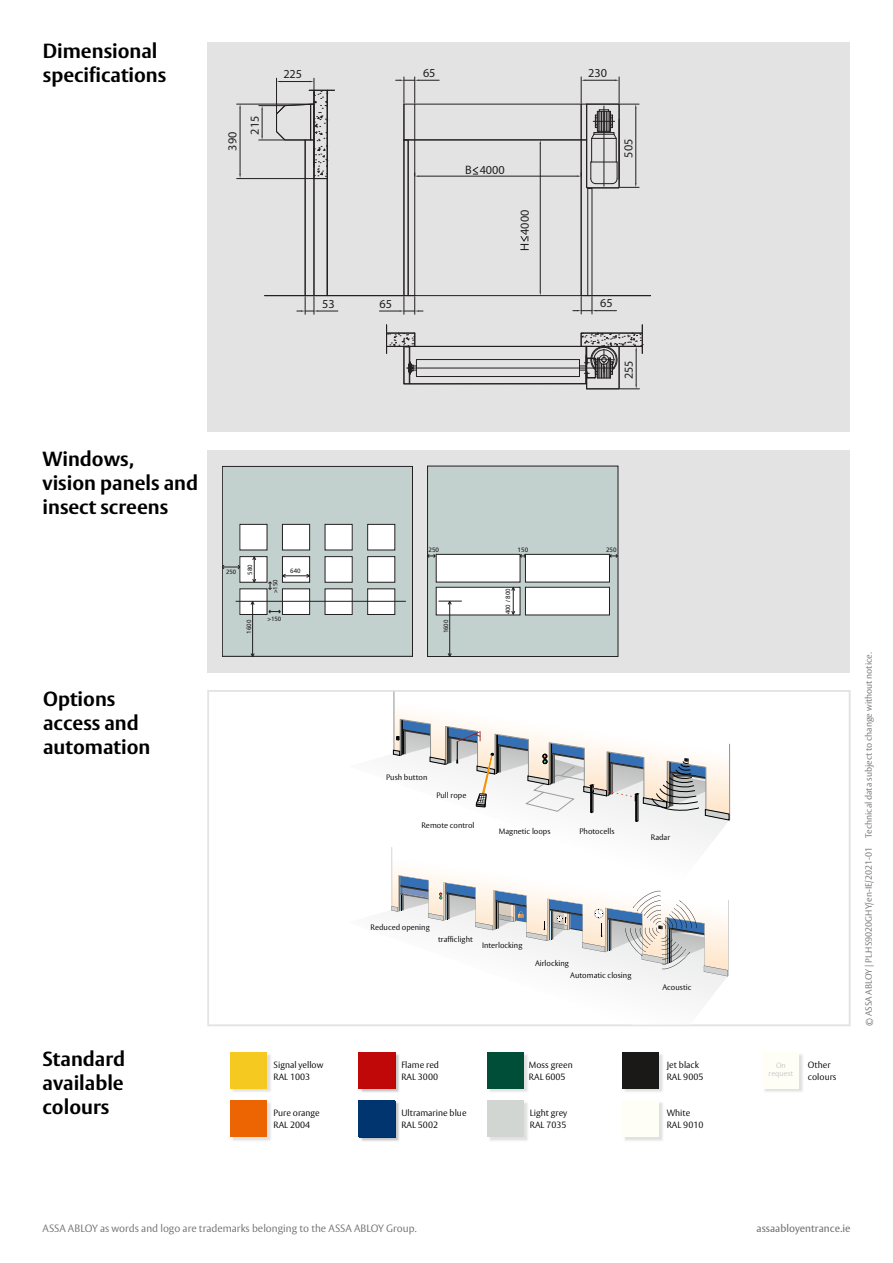
<style>
.page{position:relative;width:893px;height:1263px;background:#fff}
.page>*{position:absolute;margin:0;border:0;box-sizing:border-box;transform-origin:0 0}
.t1{font:700 20.25px/24px "ASSA Vesta";color:#000}
.t2{font:12.3px/22px "Myriad Pro";color:#231f20}
.t3{font:300 10.5px "ASSA Vesta";color:#6f6f6e}
.t4{font:10.5px "ASSA Vesta";color:#6f6f6e}
.t5{font:300 9px/12px "ASSA Vesta";color:#000}
.t6{font:300 9px "ASSA Vesta";color:#6f6f6e}
.t7{font:300 7.95px "ASSA Vesta";color:#000}
.t8{font:300 7.5px/8.9px "ASSA Vesta";color:#c5c6c6;text-align:center}
.t9{font:6.3px "Frutiger";color:#221f1f}
.t10{font:6.15px "Frutiger";color:#221f1f}
</style>
<div class="page">
<div style="left:207px;top:450px;width:643px;height:222px;background:#e3e3e3"></div>
<div style="left:207px;top:43px;width:643px;height:389px;background:#e3e3e3"></div>
<img style="left:232px;top:1102px;width:39px;height:39px">
<div style="left:230px;top:1101px;width:36px;height:36px;background:#ec6502"></div>
<img style="left:623px;top:1053px;width:40px;height:39px">
<div style="left:622px;top:1052px;width:36px;height:36px;background:#1b1917"></div>
<img style="left:624px;top:1102px;width:39px;height:39px">
<div style="left:622px;top:1101px;width:36px;height:36px;background:#fffef6"></div>
<img style="left:488px;top:1054px;width:40px;height:38px">
<div style="left:487px;top:1052px;width:37px;height:36px;background:#004e38"></div>
<img style="left:489px;top:1102px;width:39px;height:39px">
<div style="left:487px;top:1101px;width:37px;height:36px;background:#d1d6d2"></div>
<img style="left:231px;top:1053px;width:40px;height:39px">
<div style="left:230px;top:1052px;width:36px;height:36px;background:#f5c91f"></div>
<img style="left:764px;top:1054px;width:39px;height:38px">
<div style="left:762px;top:1052px;width:36px;height:36px;background:#fffef6"></div>
<svg style="left:207px;top:690px;width:643px;height:336px"></svg>
<hr style="left:581px;top:295px;width:70px;height:1px;background:#231f20">
<hr style="left:265px;top:295px;width:150px;height:1px;background:#231f20">
<hr style="left:237px;top:104px;width:78px;height:1px;background:#231f20">
<hr style="left:237px;top:178px;width:78px;height:1px;background:#231f20">
<svg style="left:297px;top:297px;width:41px;height:17px"></svg>
<hr style="left:240px;top:108px;width:1px;height:66px;background:#231f20">
<svg style="left:259px;top:78px;width:75px;height:101px"></svg>
<svg style="left:379px;top:77px;width:260px;height:237px"></svg>
<hr style="left:581px;top:104px;width:1px;height:192px;background:#231f20">
<hr style="left:619px;top:104px;width:1px;height:83px;background:#231f20">
<hr style="left:586px;top:104px;width:1px;height:83px;background:#231f20">
<hr style="left:305px;top:140px;width:1px;height:156px;background:#231f20">
<hr style="left:314px;top:91px;width:1px;height:205px;background:#231f20">
<hr style="left:327px;top:90px;width:1px;height:206px;background:#231f20">
<hr style="left:310px;top:104px;width:1px;height:36px;background:#231f20">
<svg style="left:386px;top:325px;width:257px;height:65px"></svg>
<svg style="left:222px;top:466px;width:191px;height:190px"></svg>
<div style="left:428px;top:466px;width:190px;height:190px;background:#c2d0ce"></div>
<svg style="left:427px;top:554px;width:191px;height:103px"></svg>
<img style="left:360px;top:1102px;width:39px;height:39px">
<div style="left:359px;top:1101px;width:36px;height:36px;background:#003570"></div>
<img style="left:360px;top:1053px;width:39px;height:39px">
<div style="left:359px;top:1052px;width:36px;height:36px;background:#c00808"></div>
<h1 class="t1" style="left:43px;top:40px;width:125px">Dimensional specifications</h1>
<h1 class="t1" style="left:43px;top:447px;width:157px">Windows,<br>vision panels and insect screens</h1>
<h1 class="t1" style="left:43px;top:687px;width:109px">Options access and automation</h1>
<h1 class="t1" style="left:43px;top:1047px;width:84px;text-align:justify">Standard available colours</h1>
<h2 class="t2" style="left:221px;top:135px;width:20px;text-indent:-16px;rotate:-90deg">390<br>215</h2>
<h2 class="t2" style="left:283px;top:63px;width:20px">225</h2>
<h2 class="t2" style="left:423px;top:62px;width:14px">65</h2>
<h2 class="t2" style="left:588px;top:62px;width:20px">230</h2>
<h2 class="t2" style="left:465px;top:159px;width:41px">B 4000</h2>
<h2 class="t2" style="left:513px;top:251px;width:42px;rotate:-90deg">H 4000</h2>
<h2 class="t2" style="left:617px;top:158px;width:20px;rotate:-90deg">505</h2>
<h2 class="t2" style="left:322px;top:292px;width:14px">53</h2>
<h2 class="t2" style="left:379px;top:292px;width:14px">65</h2>
<h2 class="t2" style="left:600px;top:292px;width:14px">65</h2>
<h2 class="t2" style="left:617px;top:379px;width:20px;rotate:-90deg">255</h2>
<p class="t9" style="left:246px;top:575px;width:12px;rotate:-90deg">580</p>
<p class="t10" style="left:226px;top:569px;width:12px">250</p>
<p class="t9" style="left:290px;top:567px;width:12px">640</p>
<p class="t9" style="left:245px;top:634px;width:15px;rotate:-90deg">1600</p>
<p class="t10" style="left:272px;top:593px;width:15px;rotate:-90deg">&gt;150</p>
<p class="t10" style="left:267px;top:615px;width:15px">&gt;150</p>
<p class="t9" style="left:429px;top:546px;width:12px">250</p>
<p class="t9" style="left:518px;top:546px;width:12px">150</p>
<p class="t9" style="left:606px;top:546px;width:12px">250</p>
<p class="t9" style="left:442px;top:633px;width:15px;rotate:-90deg">1600</p>
<p class="t9" style="left:504px;top:614px;width:27px;rotate:-90deg">400 / 800</p>
<p class="t7" style="left:386px;top:772px;width:43px">Push button</p>
<p class="t7" style="left:436px;top:790px;width:31px">Pull rope</p>
<p class="t7" style="left:421px;top:820px;width:55px">Remote control</p>
<p class="t7" style="left:499px;top:826px;width:53px">Magnetic loops</p>
<p class="t7" style="left:579px;top:826px;width:37px">Photocells</p>
<p class="t7" style="left:651px;top:832px;width:21px">Radar</p>
<p class="t7" style="left:370px;top:922px;width:61px">Reduced opening</p>
<p class="t7" style="left:438px;top:934px;width:36px">trafficlight</p>
<p class="t7" style="left:482px;top:940px;width:42px">Interlocking</p>
<p class="t7" style="left:535px;top:958px;width:35px">Airlocking</p>
<p class="t7" style="left:570px;top:970px;width:63px">Automatic closing</p>
<p class="t7" style="left:662px;top:982px;width:31px">Acoustic</p>
<p class="t5" style="left:274px;top:1059px;width:51px">Signal yellow<br>RAL 1003</p>
<p class="t8" style="left:769px;top:1061px;width:26px">On request</p>
<p class="t5" style="left:808px;top:1059px;width:30px">Other colours</p>
<p class="t5" style="left:529px;top:1059px;width:45px">Moss green<br>RAL 6005</p>
<p class="t5" style="left:667px;top:1059px;width:38px">Jet black<br>RAL 9005</p>
<p class="t5" style="left:401px;top:1059px;width:39px">Flame red<br>RAL 3000</p>
<p class="t5" style="left:401px;top:1107px;width:67px">Ultramarine blue<br>RAL 5002</p>
<p class="t5" style="left:274px;top:1107px;width:48px">Pure orange<br>RAL 2004</p>
<p class="t5" style="left:667px;top:1107px;width:38px">White<br>RAL 9010</p>
<p class="t5" style="left:530px;top:1107px;width:39px">Light grey<br>RAL 7035</p>
<p class="t6" style="left:863px;top:1026px;width:375px;rotate:-90deg">© ASSA ABLOY | PL.HS9020GHY/en-IE/2021-01 Technical data subject to change without notice.</p>
<p class="t4" style="left:757px;top:1222px;width:95px">assaabloyentrance.ie</p>
<p class="t3" style="left:43px;top:1222px;width:376px">ASSA ABLOY as words and logo are trademarks belonging to the ASSA ABLOY Group.</p>
<p class="t4" style="left:744px;top:1222px;width:107px">assaabloyentrance. om</p>
</div>
